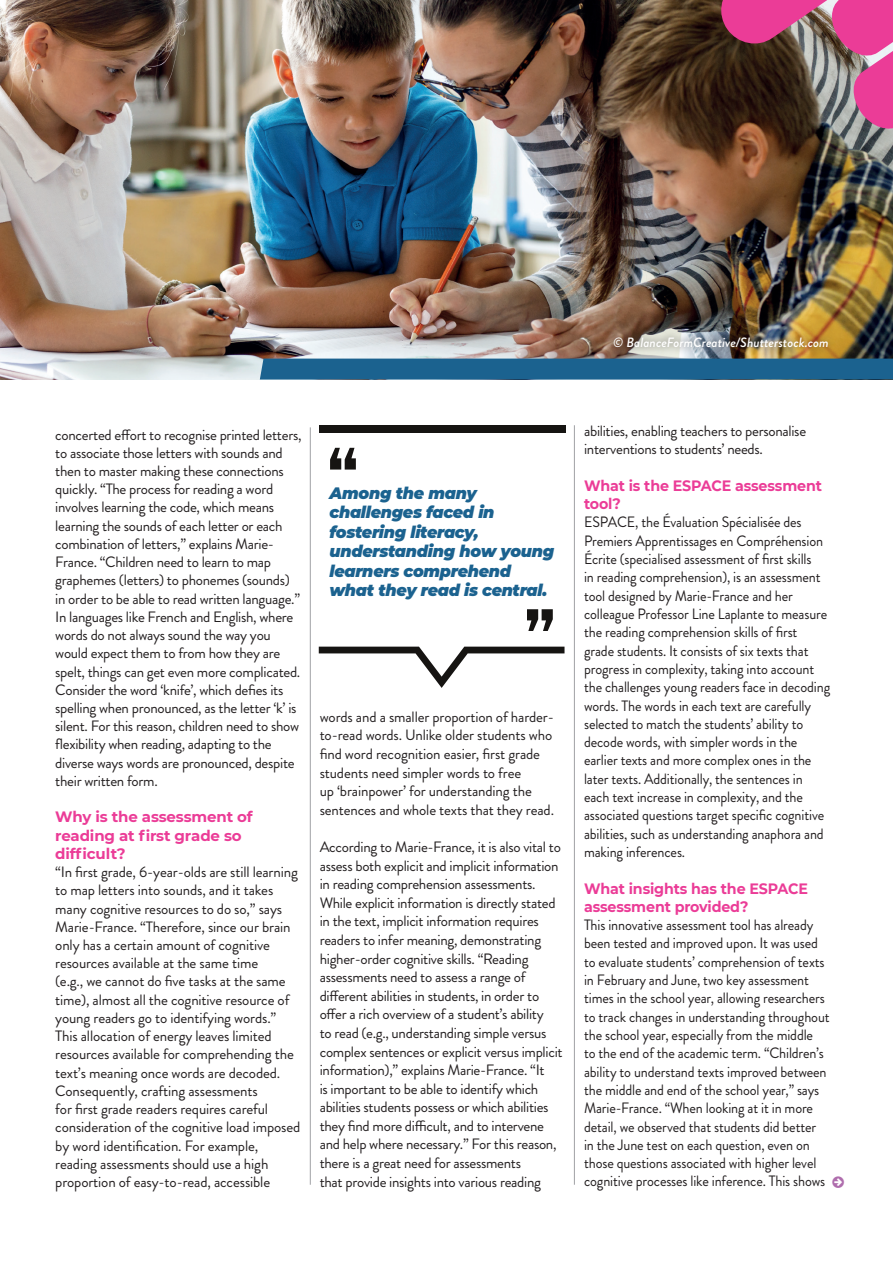
<style>
.page{position:relative;width:893px;height:1263px;background:#fff}
.page>*{position:absolute;margin:0;border:0;box-sizing:border-box;transform-origin:0 0}
.t1{font:italic 900 16.5px/19.5px "Montserrat";letter-spacing:-.02em;color:#1b628f}
.t2{font:15px/18.3px "Brandon Grotesque";letter-spacing:-.01em;color:#231f20}
.t3{font:15px/18.3px "Brandon Grotesque";letter-spacing:-.01em;color:#231f20;scale:.95 1}
.t4{font:700 15px/18.3px "Montserrat";letter-spacing:-.01em;color:#eb3c97;scale:.95 1}
.t5{font:700 15px/18.3px "Montserrat";letter-spacing:-.01em;color:#eb3c97}
.t6{font:italic 500 13.5px "Brandon Grotesque";color:#fff}
.s1{font-weight:400}
</style>
<div class="page">
<img style="left:0;top:0;width:893px;height:379px">
<div style="left:260px;top:359px;width:633px;height:20px;background:#1b628f"></div>
<hr style="left:310px;top:427px;width:1px;height:758px;background:#a0a1a5">
<hr style="left:574px;top:425px;width:1px;height:760px;background:#a0a1a5">
<svg style="left:717px;top:0;width:176px;height:133px;background:#8b4860"></svg>
<div style="left:605px;top:329px;width:231px;height:27px;background:#231f20;opacity:.75"></div>
<div style="left:319px;top:425px;width:246px;height:7px;background:#161412"></div>
<svg style="left:330px;top:448px;width:26px;height:22px"></svg>
<svg style="left:319px;top:647px;width:245px;height:41px"></svg>
<svg style="left:527px;top:609px;width:26px;height:22px"></svg>
<p class="t6" style="left:613px;top:333px;width:217px"><span class="s1">©</span> BalanceFormCreative/Shutterstock.com</p>
<p class="t2" style="left:55px;top:425px;width:248px">concerted effort to recognise printed letters, to associate those letters with sounds and then to master making these connections quickly. “The process for reading a word involves learning the code, which means learning the sounds of each letter or each combination of letters,” explains Marie-France. “Children need to learn to map graphemes (letters) to phonemes (sounds) in order to be able to read written language.” In languages like French and English, where words do not always sound the way you would expect them to from how they are spelt, things can get even more complicated.<br>Consider the word ‘knife’, which defies its spelling when pronounced, as the letter ‘k’ is silent. For this reason, children need to show flexibility when reading, adapting to the diverse ways words are pronounced, despite their written form.</p>
<p class="t5" style="left:55px;top:807px;width:199px">Why is the assessment of reading at first grade so difficult?</p>
<p class="t2" style="left:55px;top:863px;width:246px">“In first grade, 6-year-olds are still learning to map letters into sounds, and it takes many cognitive resources to do so,” says Marie-France. “Therefore, since our brain only has a certain amount of cognitive resources available at the same time<br>(e.g., we cannot do five tasks at the same time), almost all the cognitive resource of young readers go to identifying words.” This allocation of energy leaves limited resources available for comprehending the text’s meaning once words are decoded.<br>Consequently, crafting assessments<br>for first grade readers requires careful consideration of the cognitive load imposed by word identification. For example, reading assessments should use a high proportion of easy-to-read, accessible</p>
<p class="t1" style="left:329px;top:482px;width:226px">Among the many challenges faced in fostering literacy, understanding how young learners comprehend what they read is central.</p>
<p class="t2" style="left:320px;top:707px;width:236px">words and a smaller proportion of harder&shy;to-read words. Unlike older students who find word recognition easier, first grade students need simpler words to free<br>up ‘brainpower’ for understanding the sentences and whole texts that they read.</p>
<p class="t2" style="left:320px;top:838px;width:245px">According to Marie-France, it is also vital to assess both explicit and implicit information in reading comprehension assessments.<br>While explicit information is directly stated in the text, implicit information requires readers to infer meaning, demonstrating higher-order cognitive skills. “Reading assessments need to assess a range of different abilities in students, in order to offer a rich overview of a student’s ability<br>to read (e.g., understanding simple versus complex sentences or explicit versus implicit information),” explains Marie-France. “It<br>is important to be able to identify which abilities students possess or which abilities they find more difficult, and to intervene and help where necessary.” For this reason, there is a great need for assessments<br>that provide insights into various reading</p>
<p class="t2" style="left:584px;top:422px;width:224px">abilities, enabling teachers to personalise interventions to students’ needs.</p>
<p class="t4" style="left:584px;top:476px;width:252px">What is the ESPACE assessment tool?</p>
<p class="t3" style="left:584px;top:513px;width:261px">ESPACE, the Évaluation Spécialisée des Premiers Apprentissages en Compréhension Écrite (specialised assessment of first skills<br>in reading comprehension), is an assessment tool designed by Marie-France and her colleague Professor Line Laplante to measure the reading comprehension skills of first grade students. It consists of six texts that progress in complexity, taking into account the challenges young readers face in decoding words. The words in each text are carefully selected to match the students’ ability to decode words, with simpler words in the earlier texts and more complex ones in the later texts. Additionally, the sentences in each text increase in complexity, and the associated questions target specific cognitive abilities, such as understanding anaphora and making inferences.</p>
<p class="t4" style="left:584px;top:878px;width:237px">What insights has the ESPACE assessment provided?</p>
<p class="t3" style="left:584px;top:916px;width:260px">This innovative assessment tool has already been tested and improved upon. It was used to evaluate students’ comprehension of texts in February and June, two key assessment times in the school year, allowing researchers to track changes in understanding throughout the school year, especially from the middle<br>to the end of the academic term. “Children’s ability to understand texts improved between the middle and end of the school year,” says Marie-France. “When looking at it in more detail, we observed that students did better in the June test on each question, even on those questions associated with higher level cognitive processes like inference. This shows</p>
</div>
